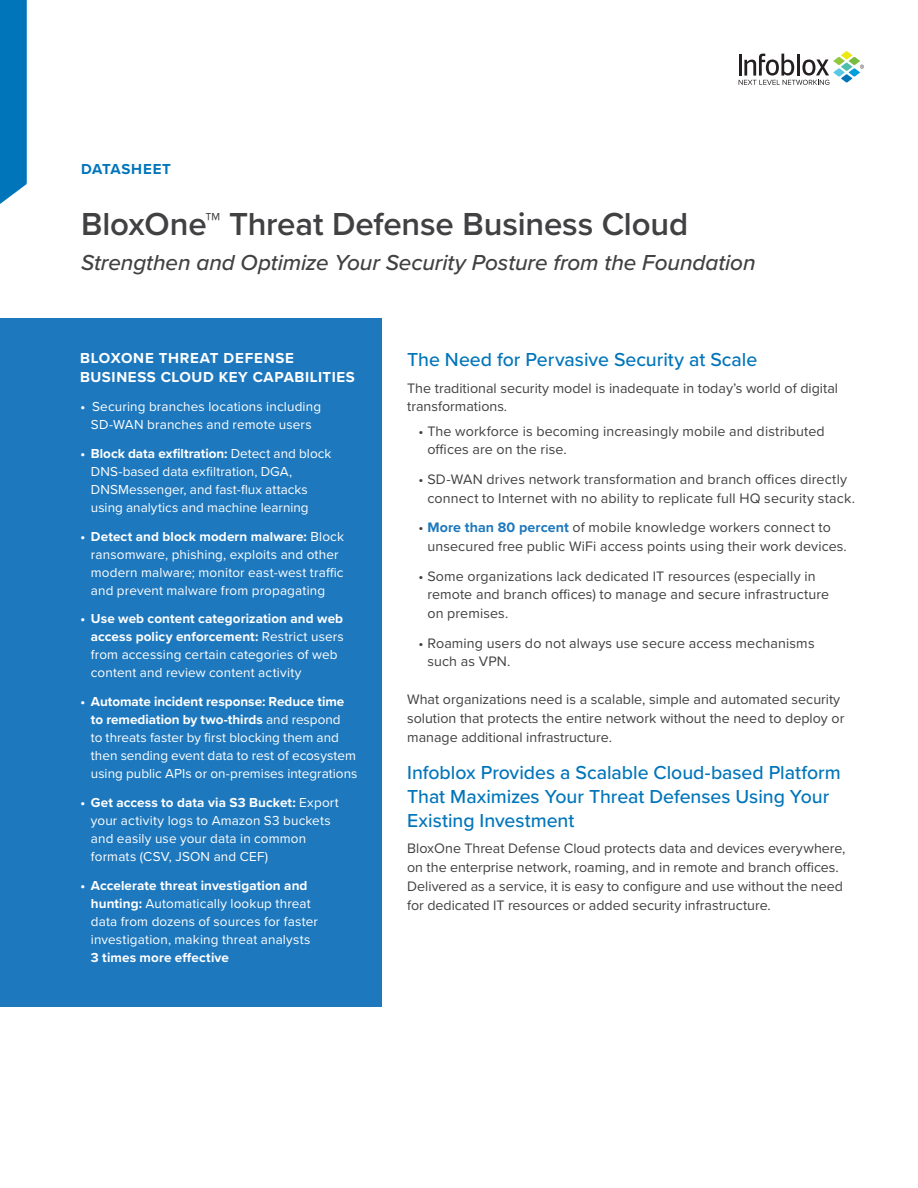
<style>
.page{position:relative;width:918px;height:1188px;background:#fff}
.page>*{position:absolute;margin:0;border:0;box-sizing:border-box;transform-origin:0 0}
.t1{font:600 33px "Proxima Nova";letter-spacing:-.005em;color:#414042}
.t2{font:italic 500 22.5px "Proxima Nova";letter-spacing:-.005em;color:#414042}
.t3{font:500 19.5px/24px "Proxima Nova";letter-spacing:-.005em;color:#0075ba}
.t4{font:700 15px/19.5px "Proxima Nova";letter-spacing:.04em;color:#fff}
.t5{font:700 15px "Proxima Nova";letter-spacing:.05em;color:#0075ba}
.t6{font:14.25px/18.8px "Proxima Nova";color:#414042}
.t7{font:13.5px/18px "Proxima Nova";letter-spacing:.01em;color:#fff}
.t8{font:700 13.5px "Proxima Nova";letter-spacing:.01em;color:#fff}
.s1{font-weight:700}
.s2{font-weight:700;color:#1d78be}
</style>
<div class="page">
<svg style="left:739px;top:51px;width:125px;height:34px"></svg>
<svg style="left:0;top:0;width:27px;height:204px"></svg>
<div style="left:0;top:318px;width:382px;height:689px;background:#1d78be"></div>
<p class="t5" style="left:81px;top:157px;width:91px">DATASHEET</p>
<h1 class="t1" style="left:81px;top:199px;width:609px">BloxOne™ Threat Defense Business Cloud</h1>
<h2 class="t2" style="left:81px;top:246px;width:676px">Strengthen and Optimize Your Security Posture from the Foundation</h2>
<p class="t4" style="left:80px;top:348px;width:276px">BLOXONE THREAT DEFENSE<br>BUSINESS CLOUD KEY CAPABILITIES</p>
<p class="t7" style="left:80px;top:397px;width:242px;text-align:center"><span class="s1">•</span> Securing branches locations including<br>SD-WAN branches and remote users</p>
<p class="t7" style="left:91px;top:444px;width:242px;text-indent:-11px"><span class="s1">• Block data exfiltration:</span> Detect and block DNS-based data exfiltration, DGA, DNSMessenger, and fast-flux attacks using analytics and machine learning</p>
<p class="t7" style="left:91px;top:527px;width:255px;text-indent:-11px"><span class="s1">• Detect and block modern malware:</span> Block ransomware, phishing, exploits and other modern malware; monitor east-west traffic and prevent malware from propagating</p>
<p class="t7" style="left:91px;top:609px;width:255px;text-indent:-11px"><span class="s1">• Use web content categorization and web access policy enforcement:</span> Restrict users from accessing certain categories of web content and review content activity</p>
<p class="t7" style="left:91px;top:692px;width:268px;text-indent:-11px"><span class="s1">• Automate incident response: Reduce time to remediation by two-thirds</span> and respond<br>to threats faster by first blocking them and then sending event data to rest of ecosystem using public APIs or on-premises integrations</p>
<p class="t7" style="left:91px;top:793px;width:250px;text-indent:-11px"><span class="s1">• Get access to data via S3 Bucket:</span> Export your activity logs to Amazon S3 buckets and easily use your data in common formats (CSV, JSON and CEF)</p>
<p class="t7" style="left:91px;top:876px;width:229px;text-indent:-11px"><span class="s1">• Accelerate threat investigation and hunting:</span> Automatically lookup threat data from dozens of sources for faster investigation, making threat analysts</p>
<p class="t8" style="left:91px;top:947px;width:140px">3 times more effective</p>
<h3 class="t3" style="left:407px;top:347px;width:352px">The Need for Pervasive Security at Scale</h3>
<p class="t6" style="left:407px;top:378px;width:432px">The traditional security model is inadequate in today’s world of digital transformations.</p>
<p class="t6" style="left:427px;top:421px;width:399px;text-indent:-9px">• The workforce is becoming increasingly mobile and distributed offices are on the rise.</p>
<p class="t6" style="left:427px;top:469px;width:429px;text-indent:-9px">• SD-WAN drives network transformation and branch offices directly connect to Internet with no ability to replicate full HQ security stack.</p>
<p class="t6" style="left:427px;top:517px;width:421px;text-indent:-9px">• <span class="s2">More than 80 percent</span> of mobile knowledge workers connect to unsecured free public WiFi access points using their work devices.</p>
<p class="t6" style="left:427px;top:566px;width:403px;text-indent:-9px">• Some organizations lack dedicated IT resources (especially in remote and branch offices) to manage and secure infrastructure on premises.</p>
<p class="t6" style="left:427px;top:633px;width:389px;text-indent:-9px">• Roaming users do not always use secure access mechanisms such as VPN.</p>
<p class="t6" style="left:407px;top:690px;width:439px">What organizations need is a scalable, simple and automated security solution that protects the entire network without the need to deploy or manage additional infrastructure.</p>
<h3 class="t3" style="left:407px;top:760px;width:435px">Infoblox Provides a Scalable Cloud-based Platform<br>That Maximizes Your Threat Defenses Using Your<br>Existing Investment</h3>
<p class="t6" style="left:407px;top:839px;width:440px">BloxOne Threat Defense Cloud protects data and devices everywhere, on the enterprise network, roaming, and in remote and branch offices.<br>Delivered as a service, it is easy to configure and use without the need for dedicated IT resources or added security infrastructure.</p>
</div>
